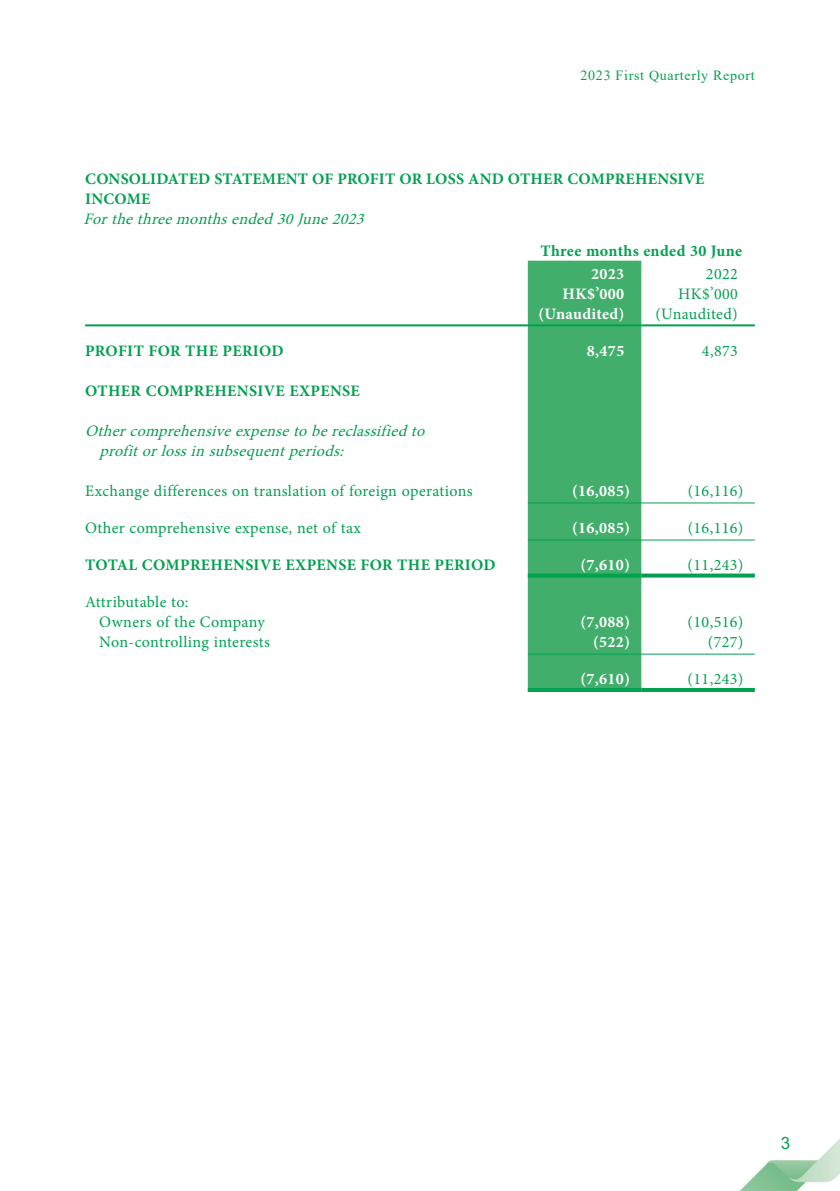
<style>
.page{position:relative;width:840px;height:1191px;background:#fff}
.page>*{position:absolute;margin:0;border:0;box-sizing:border-box;transform-origin:0 0}
.t1{font:700 17px "M Hei HK";color:#00a150}
.t2{font:16px/20px "Minion Pro";letter-spacing:.025em;color:#00a150}
.t3{font:700 16px/20px "Minion Pro";letter-spacing:.01em;color:#00a150}
.t4{font:italic 16px/20px "Minion Pro";color:#00a150}
.t5{font:700 16px "Minion Pro";letter-spacing:.02em;color:#fff}
.t6{font:14px "Times New Roman";letter-spacing:.05em;color:#00a150}
</style>
<div class="page">
<img style="left:85px;top:260px;width:754px;height:931px">
<div style="left:527px;top:261px;width:114px;height:427px;background:#42ae6c"></div>
<hr style="left:85px;top:324px;width:442px;height:2px;background:#00a150">
<hr style="left:527px;top:324px;width:114px;height:2px;background:#00a150">
<hr style="left:641px;top:324px;width:113px;height:2px;background:#00a150">
<hr style="left:527px;top:502px;width:114px;height:1px;background:#00a150">
<hr style="left:641px;top:502px;width:113px;height:1px;background:#00a150">
<hr style="left:527px;top:539px;width:114px;height:1px;background:#00a150">
<hr style="left:641px;top:539px;width:113px;height:1px;background:#00a150">
<svg style="left:527px;top:573px;width:114px;height:4px"></svg>
<svg style="left:641px;top:573px;width:113px;height:4px"></svg>
<hr style="left:527px;top:653px;width:114px;height:1px;background:#00a150">
<hr style="left:641px;top:653px;width:113px;height:1px;background:#00a150">
<hr style="left:527px;top:688px;width:114px;height:4px;background:#00a150">
<hr style="left:641px;top:688px;width:113px;height:4px;background:#00a150">
<p class="t6" style="left:580px;top:65px;width:176px">2023 First Quarterly Report</p>
<p class="t3" style="left:85px;top:169px;width:620px">CONSOLIDATED STATEMENT OF PROFIT OR LOSS AND OTHER COMPREHENSIVE<br>INCOME</p>
<p class="t4" style="left:83px;top:209px;width:287px">Forthethreemonthsended30June2023</p>
<p class="t3" style="left:540px;top:240px;width:203px">Three months ended 30 June</p>
<p class="t5" style="left:591px;top:262px;width:35px">2023</p>
<p class="t2" style="left:705px;top:264px;width:33px">2022</p>
<p class="t5" style="left:562px;top:282px;width:63px">HK$’000</p>
<p class="t2" style="left:678px;top:284px;width:61px">HK$’000</p>
<p class="t5" style="left:538px;top:302px;width:87px">(Unaudited)</p>
<p class="t2" style="left:655px;top:304px;width:84px">(Unaudited)</p>
<p class="t3" style="left:85px;top:340px;width:200px">PROFIT FOR THE PERIOD</p>
<p class="t5" style="left:586px;top:339px;width:39px">8,475</p>
<p class="t2" style="left:701px;top:341px;width:37px">4,873</p>
<p class="t3" style="left:85px;top:380px;width:276px">OTHER COMPREHENSIVE EXPENSE</p>
<p class="t4" style="left:99px;top:421px;width:332px;text-indent:-14px">Othercomprehensiveexpensetobereclassifiedto profitorlossinsubsequentperiods:</p>
<p class="t2" style="left:85px;top:481px;width:389px">Exchange differences on translation of foreign operations</p>
<p class="t5" style="left:572px;top:479px;width:59px">(16,085)</p>
<p class="t2" style="left:687px;top:481px;width:57px">(16,116)</p>
<p class="t2" style="left:85px;top:518px;width:277px">Other comprehensive expense, net of tax</p>
<p class="t5" style="left:572px;top:516px;width:59px">(16,085)</p>
<p class="t2" style="left:687px;top:518px;width:57px">(16,116)</p>
<p class="t3" style="left:85px;top:554px;width:412px">TOTAL COMPREHENSIVE EXPENSE FOR THE PERIOD</p>
<p class="t5" style="left:580px;top:553px;width:51px">(7,610)</p>
<p class="t2" style="left:687px;top:555px;width:57px">(11,243)</p>
<p class="t2" style="left:99px;top:592px;width:167px;text-indent:-14px">Attributable to:<br>Owners of the Company</p>
<p class="t5" style="left:580px;top:610px;width:51px">(7,088)</p>
<p class="t2" style="left:687px;top:612px;width:57px">(10,516)</p>
<p class="t2" style="left:99px;top:632px;width:172px">Non-controlling interests</p>
<p class="t5" style="left:593px;top:630px;width:38px">(522)</p>
<p class="t2" style="left:707px;top:632px;width:37px">(727)</p>
<p class="t5" style="left:580px;top:667px;width:51px">(7,610)</p>
<p class="t2" style="left:687px;top:669px;width:57px">(11,243)</p>
<p class="t1" style="left:780px;top:1130px;width:11px">3</p>
</div>
